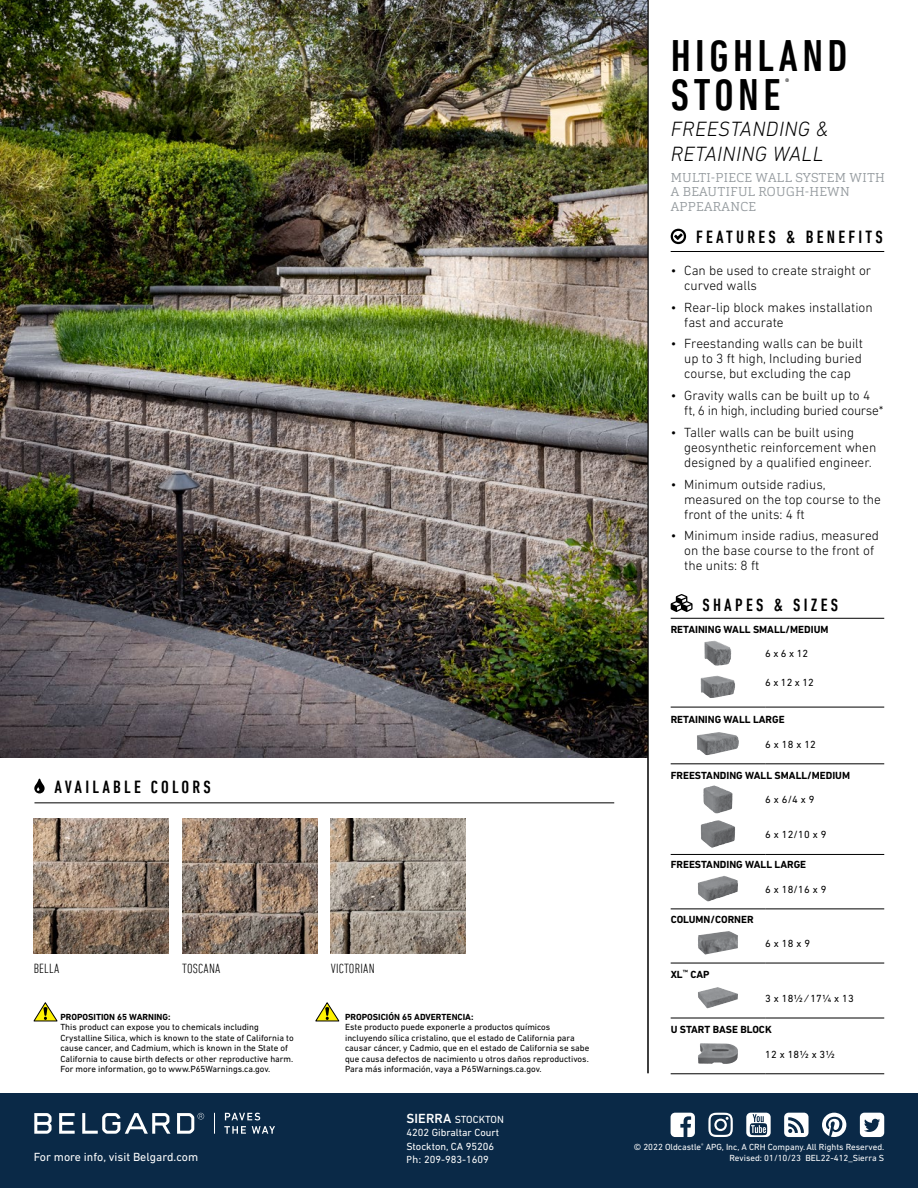
<style>
.page{position:relative;width:918px;height:1188px;background:#fff}
.page>*{position:absolute;margin:0;border:0;box-sizing:border-box;transform-origin:0 0}
.t1{font:500 condensed 45px/39px "DIN Next LT Pro";letter-spacing:.1em;color:#000}
.t2{font:italic 300 21px/25.5px "DIN Next LT Pro";letter-spacing:.02em;color:#000}
.t3{font:500 condensed 18px "DIN Next LT Pro";letter-spacing:.18em;color:#000}
.t4{font:300 13.5px/15px "DIN Next LT Pro";color:#000}
.t5{font:300 13.5px/15px "DIN Next LT Pro";letter-spacing:-.02em;color:#000}
.t6{font:300 condensed 13.5px "DIN Next LT Pro";letter-spacing:.02em;color:#000}
.t7{font:300 12.75px/14.2px "Cargan";letter-spacing:.02em;color:#959b9f}
.t8{font:12px "DIN Next LT Pro";color:#fff}
.t9{font:700 10.5px "DIN Next LT Pro";color:#000}
.t10{font:10.5px "DIN Next LT Pro";letter-spacing:.02em;color:#000}
.t11{font:10.5px/13.5px "DIN Next LT Pro";color:#fff}
.t12{font:500 condensed 9.6px "DIN Next LT Pro";color:#000}
.t13{font:9px/10.5px "DIN Next LT Pro";color:#000}
.t14{font:9px "DIN Next LT Pro";color:#fff}
.t15{font:700 9px "DIN Next LT Pro";color:#000}
.s1{font-weight:500;font-size:13.5px}
.s2{font-family:"Myriad Pro"}
</style>
<div class="page">
<div style="left:0;top:1094px;width:918px;height:94px;background:#0a2947"></div>
<hr style="left:671px;top:251px;width:213px;height:1px;background:#000">
<svg style="left:671px;top:229px;width:15px;height:15px"></svg>
<svg style="left:34px;top:1002px;width:23px;height:19px"></svg>
<svg style="left:316px;top:1002px;width:23px;height:19px"></svg>
<hr style="left:671px;top:707px;width:94px;height:1px;background:#000">
<hr style="left:765px;top:707px;width:119px;height:1px;background:#000">
<hr style="left:671px;top:764px;width:94px;height:1px;background:#000">
<hr style="left:765px;top:764px;width:119px;height:1px;background:#000">
<hr style="left:671px;top:854px;width:94px;height:1px;background:#000">
<hr style="left:765px;top:854px;width:119px;height:1px;background:#000">
<hr style="left:671px;top:909px;width:94px;height:1px;background:#000">
<hr style="left:765px;top:909px;width:119px;height:1px;background:#000">
<hr style="left:671px;top:963px;width:94px;height:1px;background:#000">
<hr style="left:765px;top:963px;width:119px;height:1px;background:#000">
<hr style="left:671px;top:1018px;width:94px;height:1px;background:#000">
<hr style="left:765px;top:1018px;width:119px;height:1px;background:#000">
<hr style="left:671px;top:1074px;width:94px;height:1px;background:#000">
<hr style="left:765px;top:1074px;width:119px;height:1px;background:#000">
<img style="left:704px;top:641px;width:11px;height:24px">
<img style="left:701px;top:676px;width:17px;height:6px">
<img style="left:697px;top:732px;width:22px;height:19px">
<img style="left:703px;top:786px;width:30px;height:27px">
<img style="left:701px;top:820px;width:34px;height:28px">
<img style="left:698px;top:876px;width:32px;height:25px">
<img style="left:698px;top:987px;width:20px;height:11px">
<img style="left:698px;top:1043px;width:40px;height:21px">
<hr style="left:671px;top:618px;width:213px;height:1px;background:#000">
<svg style="left:671px;top:594px;width:22px;height:18px"></svg>
<img style="left:0;top:0;width:648px;height:757px">
<hr style="left:34px;top:803px;width:580px;height:1px;background:#000">
<svg style="left:34px;top:779px;width:11px;height:14px"></svg>
<img style="left:34px;top:818px;width:135px;height:135px">
<img style="left:182px;top:818px;width:135px;height:135px">
<img style="left:331px;top:818px;width:135px;height:135px">
<hr style="left:648px;top:0;width:1px;height:1073px;background:#000">
<svg style="left:225px;top:1113px;width:35px;height:7px"></svg>
<svg style="left:224px;top:1126px;width:22px;height:8px"></svg>
<svg style="left:34px;top:1113px;width:18px;height:21px"></svg>
<svg style="left:59px;top:1113px;width:16px;height:21px"></svg>
<svg style="left:82px;top:1113px;width:88px;height:21px"></svg>
<svg style="left:177px;top:1113px;width:27px;height:21px"></svg>
<svg style="left:214px;top:1113px;width:1px;height:21px"></svg>
<svg style="left:252px;top:1126px;width:23px;height:8px"></svg>
<svg style="left:822px;top:1113px;width:24px;height:24px"></svg>
<svg style="left:708px;top:1113px;width:25px;height:24px"></svg>
<svg style="left:671px;top:1113px;width:24px;height:24px"></svg>
<svg style="left:860px;top:1113px;width:24px;height:24px"></svg>
<svg style="left:746px;top:1113px;width:25px;height:24px"></svg>
<svg style="left:784px;top:1113px;width:25px;height:24px"></svg>
<h3 class="t3" style="left:55px;top:777px;width:158px">AVAILABLE COLORS</h3>
<h3 class="t6" style="left:34px;top:961px;width:27px">BELLA</h3>
<h3 class="t6" style="left:182px;top:961px;width:40px">TOSCANA</h3>
<h3 class="t6" style="left:331px;top:961px;width:45px">VICTORIAN</h3>
<p class="t15" style="left:60px;top:1012px;width:112px">PROPOSITION 65 WARNING:</p>
<p class="t13" style="left:60px;top:1022px;width:235px">This product can expose you to chemicals including Crystalline Silica, which is known to the state of California to cause cancer, and Cadmium, which is known in the State of California to cause birth defects or other reproductive harm.<br>For more information, go to www.P65Warnings.ca.gov.</p>
<h3 class="t8" style="left:34px;top:1150px;width:166px">For more info, visit Belgard.com</h3>
<p class="t15" style="left:345px;top:1012px;width:130px">PROPOSICIÓN 65 ADVERTENCIA:</p>
<p class="t13" style="left:345px;top:1022px;width:246px">Este producto puede exponerle a productos químicos incluyendo sílica cristalino, que el estado de California para causar cáncer, y Cadmio, que en el estado de California se sabe que causa defectos de nacimiento u otros daños reproductivos.<br>Para más información, vaya a P65Warnings.ca.gov.</p>
<p class="t11" style="left:406px;top:1112px;width:99px"><span class="s1">SIERRA</span> STOCKTON<br>4202 Gibraltar Court<br>Stockton, CA 95206<br><span class="s2">Ph:</span> 209-983-1609</p>
<h1 class="t1" style="left:671px;top:36px;width:178px">HIGHLAND<br>STONE</h1>
<p class="t12" style="left:785px;top:76px;width:6px">®</p>
<h2 class="t2" style="left:671px;top:116px;width:159px">FREESTANDING &amp;<br>RETAINING WALL</h2>
<h3 class="t7" style="left:671px;top:171px;width:216px">MULTI-PIECE WALL SYSTEM WITH<br>A BEAUTIFUL ROUGH-HEWN<br>APPEARANCE</h3>
<h3 class="t3" style="left:696px;top:227px;width:188px">FEATURES &amp; BENEFITS</h3>
<h3 class="t4" style="left:684px;top:263px;width:189px;text-indent:-14px">• Can be used to create straight or curved walls</h3>
<h3 class="t4" style="left:684px;top:299px;width:190px;text-indent:-14px">• Rear-lip block makes installation fast and accurate</h3>
<h3 class="t4" style="left:684px;top:336px;width:180px;text-align:justify;text-indent:-14px">• Freestanding walls can be built up to 3 ft high, Including buried course, but excluding the cap</h3>
<h3 class="t5" style="left:684px;top:388px;width:201px;text-indent:-14px">• Gravity walls can be built up to 4 ft, 6 in high, including buried course*</h3>
<h3 class="t4" style="left:684px;top:425px;width:194px;text-indent:-14px">• Taller walls can be built using geosynthetic reinforcement when designed by a qualified engineer.</h3>
<h3 class="t4" style="left:684px;top:476px;width:198px;text-indent:-14px">• Minimum outside radius, measured on the top course to the front of the units: 4 ft</h3>
<h3 class="t4" style="left:684px;top:528px;width:196px;text-indent:-14px">• Minimum inside radius, measured on the base course to the front of the units: 8 ft</h3>
<h3 class="t3" style="left:703px;top:595px;width:137px">SHAPES &amp; SIZES</h3>
<p class="t9" style="left:671px;top:623px;width:159px">RETAINING WALL SMALL/MEDIUM</p>
<p class="t10" style="left:765px;top:647px;width:44px">6 x 6 x 12</p>
<p class="t10" style="left:765px;top:676px;width:50px">6 x 12 x 12</p>
<p class="t9" style="left:671px;top:714px;width:115px">RETAINING WALL LARGE</p>
<p class="t10" style="left:765px;top:738px;width:52px">6 x 18 x 12</p>
<p class="t9" style="left:671px;top:769px;width:181px">FREESTANDING WALL SMALL/MEDIUM</p>
<p class="t10" style="left:765px;top:794px;width:51px">6 x 6/4 x 9</p>
<p class="t10" style="left:765px;top:828px;width:63px">6 x 12/10 x 9</p>
<p class="t9" style="left:671px;top:859px;width:137px">FREESTANDING WALL LARGE</p>
<p class="t10" style="left:765px;top:883px;width:63px">6 x 18/16 x 9</p>
<p class="t9" style="left:671px;top:913px;width:84px">COLUMN/CORNER</p>
<p class="t10" style="left:765px;top:937px;width:46px">6 x 18 x 9</p>
<p class="t9" style="left:671px;top:968px;width:40px">XL<sup>™</sup> CAP</p>
<p class="t10" style="left:765px;top:993px;width:90px">3 x 181/2 / 171/4 x 13</p>
<p class="t9" style="left:671px;top:1024px;width:103px">U START BASE BLOCK</p>
<p class="t10" style="left:765px;top:1049px;width:71px">12 x 181/2 x 31/2</p>
<p class="t14" style="left:634px;top:1142px;width:252px">© 2022 Oldcastle<sup>®</sup> APG, Inc, A CRH Company.All Rights Reserved.</p>
<p class="t14" style="left:729px;top:1153px;width:156px">Revised: 01/10/23 BEL22-412_Sierra S</p>
</div>
